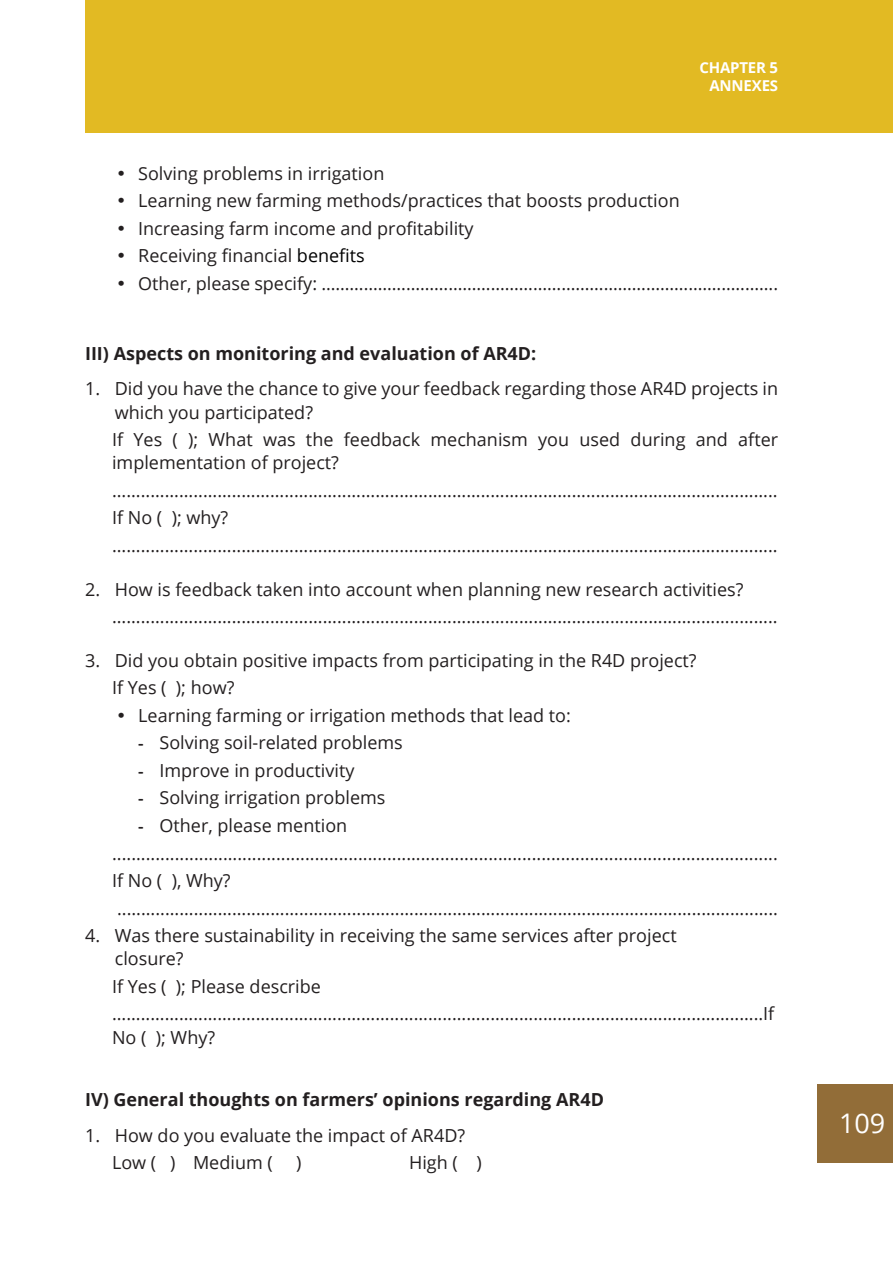
<style>
.page{position:relative;width:893px;height:1263px;background:#fff}
.page>*{position:absolute;margin:0;border:0;box-sizing:border-box;transform-origin:0 0}
.t1{font:27px "Open Sans";color:#fff}
.List_Paragraph{font:18px/23.2px "Open Sans";color:#231f20}
.List_Paragraph-2{font:700 18px "Open Sans";color:#231f20}
.t2{font:700 15px/18px "Open Sans";letter-spacing:-.01em;color:#fff;text-align:right}
.s1{color:#000}
.s2{font-family:"Calibri";font-weight:700}
</style>
<div class="page">
<div style="left:817px;top:1085px;width:76px;height:78px;background:#926d38"></div>
<div style="left:85px;top:0;width:808px;height:133px;background:#e2ba23"></div>
<p class="t2" style="left:699px;top:58px;width:80px">CHAPTER 5<br>ANNEXES</p>
<p class="List_Paragraph" style="left:117px;top:161px;width:269px">• Solving problems in irrigation</p>
<p class="List_Paragraph" style="left:117px;top:188px;width:564px">• Learning new farming methods/practices that boosts production</p>
<p class="List_Paragraph" style="left:117px;top:216px;width:358px">• Increasing farm income and profitability</p>
<p class="List_Paragraph" style="left:117px;top:243px;width:249px">• Receiving financial <span class="s1">benefits</span></p>
<p class="List_Paragraph" style="left:117px;top:271px;width:663px">• Other, please specify: …………………………………………………………………………...……….</p>
<p class="List_Paragraph-2" style="left:85px;top:341px;width:453px">III) Aspects on monitoring and evaluation of AR4D:</p>
<p class="List_Paragraph" style="left:115px;top:377px;width:665px;text-indent:-30px">1. Did you have the chance to give your feedback regarding those AR4D projects in which you participated?</p>
<p class="List_Paragraph" style="left:112px;top:427px;width:668px">If Yes ( ); What was the feedback mechanism you used during and after implementation of project?</p>
<p class="List_Paragraph" style="left:112px;top:478px;width:667px">...........................................................................................................................................</p>
<p class="List_Paragraph" style="left:112px;top:506px;width:118px">If No ( ); why?</p>
<p class="List_Paragraph" style="left:112px;top:533px;width:667px">...........................................................................................................................................</p>
<p class="List_Paragraph" style="left:85px;top:577px;width:660px">2. How is feedback taken into account when planning new research activities?</p>
<p class="List_Paragraph" style="left:112px;top:605px;width:667px">...........................................................................................................................................</p>
<p class="List_Paragraph" style="left:85px;top:648px;width:613px">3. Did you obtain positive impacts from participating in the R4D project?</p>
<p class="List_Paragraph" style="left:112px;top:676px;width:124px">If Yes ( ); how?</p>
<p class="List_Paragraph" style="left:117px;top:703px;width:455px">• Learning farming or irrigation methods that lead to:</p>
<p class="List_Paragraph" style="left:138px;top:731px;width:266px"><span class="s2">-</span> Solving soil-related problems</p>
<p class="List_Paragraph" style="left:138px;top:758px;width:218px"><span class="s2">-</span> Improve in productivity</p>
<p class="List_Paragraph" style="left:138px;top:786px;width:249px"><span class="s2">-</span> Solving irrigation problems</p>
<p class="List_Paragraph" style="left:138px;top:813px;width:211px"><span class="s2">-</span> Other, please mention</p>
<p class="List_Paragraph" style="left:112px;top:841px;width:667px">..........................................................................................................................................</p>
<p class="List_Paragraph" style="left:112px;top:868px;width:120px">If No ( ), Why?</p>
<p class="List_Paragraph" style="left:117px;top:896px;width:662px">..........................................................................................................................................</p>
<p class="List_Paragraph" style="left:115px;top:923px;width:563px;text-indent:-30px">4. Was there sustainability in receiving the same services after project closure?</p>
<p class="List_Paragraph" style="left:112px;top:974px;width:210px">If Yes ( ); Please describe</p>
<p class="List_Paragraph" style="left:112px;top:1002px;width:664px">........................................................................................................................................If<br>No ( ); Why?</p>
<p class="List_Paragraph-2" style="left:85px;top:1087px;width:520px">IV) General thoughts on farmers’ opinions regarding AR4D</p>
<p class="List_Paragraph" style="left:85px;top:1123px;width:382px">1. How do you evaluate the impact of AR4D?</p>
<p class="List_Paragraph" style="left:112px;top:1150px;width:162px">Low ( ) Medium (</p>
<p class="List_Paragraph" style="left:296px;top:1150px;width:7px">)</p>
<p class="List_Paragraph" style="left:409px;top:1150px;width:74px">High ( )</p>
<h1 class="t1" style="left:839px;top:1105px;width:48px">109</h1>
</div>
